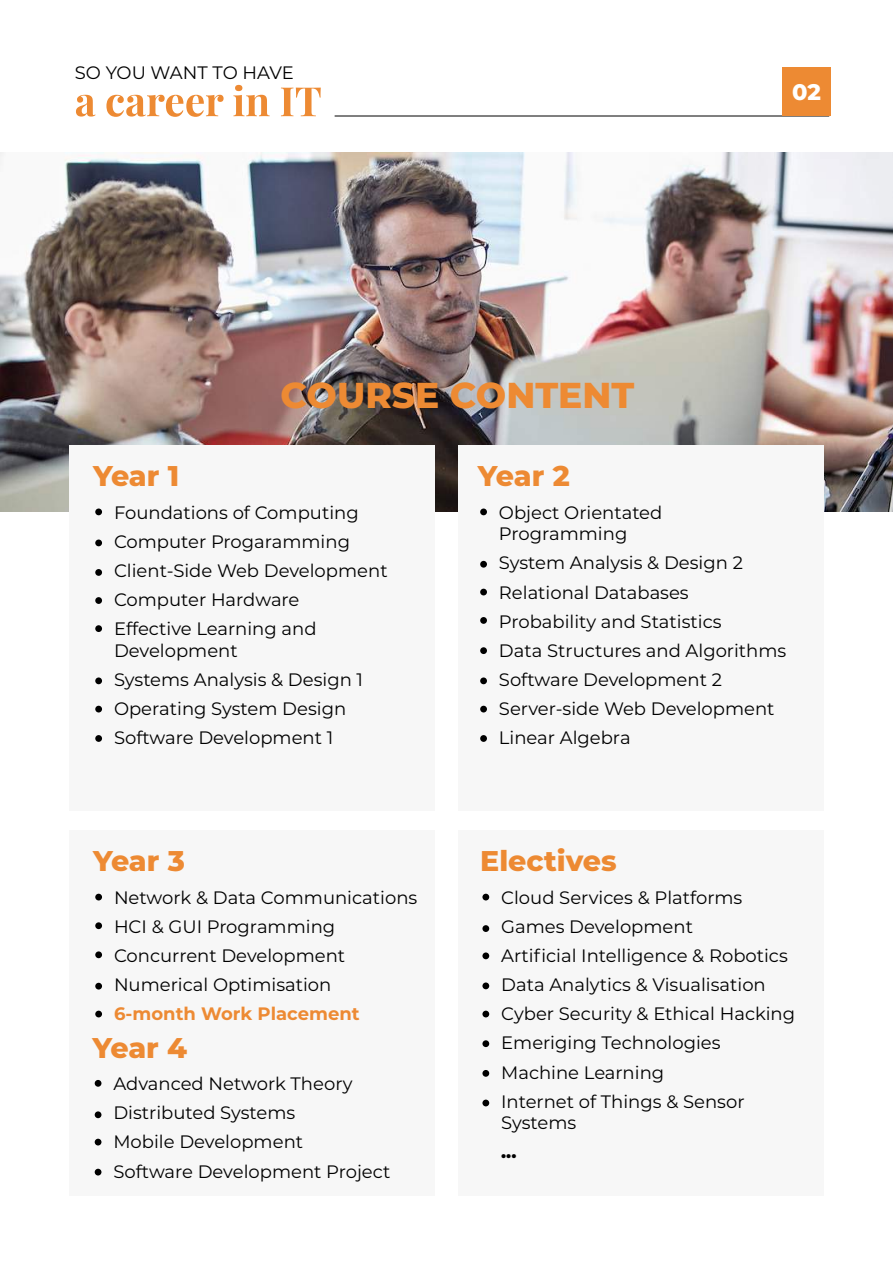
<style>
.page{position:relative;width:893px;height:1263px;background:#fff}
.page>*{position:absolute;margin:0;border:0;box-sizing:border-box;transform-origin:0 0}
.t1{font:800 36px "Montserrat";color:#ed8a33}
.t2{font:800 28.5px "Montserrat";color:#ed8a33}
.t3{font:800 22.5px "Montserrat";color:#fff}
.t4{font:18px/29.1px "Montserrat";color:#000}
.t5{font:700 18px "Montserrat";color:#ed8a33}
.t6{font:800 18px "Montserrat";color:#000}
</style>
<div class="page">
<img style="left:0;top:152px;width:893px;height:360px">
<svg style="left:76px;top:95px;width:20px;height:22px"></svg>
<svg style="left:106px;top:95px;width:118px;height:22px"></svg>
<svg style="left:233px;top:85px;width:37px;height:31px"></svg>
<svg style="left:281px;top:88px;width:40px;height:28px"></svg>
<hr style="left:335px;top:116px;width:494px;height:1px;background:#000">
<div style="left:782px;top:68px;width:48px;height:48px;background:#ed8a33"></div>
<div style="left:69px;top:445px;width:366px;height:365px;background:#f7f7f7"></div>
<div style="left:458px;top:445px;width:366px;height:365px;background:#f7f7f7"></div>
<div style="left:69px;top:830px;width:366px;height:365px;background:#f7f7f7"></div>
<div style="left:458px;top:830px;width:366px;height:365px;background:#f7f7f7"></div>
<div style="left:95px;top:508px;width:7px;height:7px;background:#000;border-radius:50%"></div>
<div style="left:95px;top:539px;width:7px;height:7px;background:#000;border-radius:50%"></div>
<div style="left:95px;top:569px;width:7px;height:7px;background:#000;border-radius:50%"></div>
<div style="left:95px;top:597px;width:7px;height:7px;background:#000;border-radius:50%"></div>
<div style="left:95px;top:625px;width:7px;height:7px;background:#000;border-radius:50%"></div>
<div style="left:95px;top:677px;width:7px;height:7px;background:#000;border-radius:50%"></div>
<div style="left:95px;top:706px;width:7px;height:6px;background:#000;border-radius:50%"></div>
<div style="left:95px;top:735px;width:7px;height:7px;background:#000;border-radius:50%"></div>
<div style="left:95px;top:894px;width:7px;height:6px;background:#000;border-radius:50%"></div>
<div style="left:95px;top:922px;width:7px;height:7px;background:#000;border-radius:50%"></div>
<div style="left:95px;top:951px;width:7px;height:7px;background:#000;border-radius:50%"></div>
<div style="left:95px;top:983px;width:7px;height:6px;background:#000;border-radius:50%"></div>
<div style="left:95px;top:1011px;width:7px;height:6px;background:#000;border-radius:50%"></div>
<div style="left:482px;top:894px;width:7px;height:6px;background:#000;border-radius:50%"></div>
<div style="left:482px;top:925px;width:7px;height:7px;background:#000;border-radius:50%"></div>
<div style="left:482px;top:952px;width:7px;height:7px;background:#000;border-radius:50%"></div>
<div style="left:482px;top:982px;width:7px;height:7px;background:#000;border-radius:50%"></div>
<div style="left:482px;top:1011px;width:7px;height:6px;background:#000;border-radius:50%"></div>
<div style="left:482px;top:1040px;width:7px;height:7px;background:#000;border-radius:50%"></div>
<div style="left:482px;top:1070px;width:7px;height:7px;background:#000;border-radius:50%"></div>
<div style="left:482px;top:1099px;width:7px;height:7px;background:#000;border-radius:50%"></div>
<div style="left:95px;top:1080px;width:6px;height:7px;background:#000;border-radius:50%"></div>
<div style="left:95px;top:1111px;width:6px;height:7px;background:#000;border-radius:50%"></div>
<svg style="left:95px;top:1139px;width:6px;height:6px"></svg>
<svg style="left:95px;top:1169px;width:6px;height:6px"></svg>
<div style="left:480px;top:508px;width:7px;height:7px;background:#000;border-radius:50%"></div>
<div style="left:480px;top:561px;width:7px;height:7px;background:#000;border-radius:50%"></div>
<div style="left:480px;top:589px;width:7px;height:6px;background:#000;border-radius:50%"></div>
<div style="left:480px;top:617px;width:7px;height:7px;background:#000;border-radius:50%"></div>
<div style="left:480px;top:677px;width:7px;height:7px;background:#000;border-radius:50%"></div>
<div style="left:480px;top:647px;width:7px;height:7px;background:#000;border-radius:50%"></div>
<div style="left:480px;top:706px;width:7px;height:6px;background:#000;border-radius:50%"></div>
<div style="left:480px;top:735px;width:7px;height:7px;background:#000;border-radius:50%"></div>
<p class="t4" style="left:75px;top:58px;width:220px">SO YOU WANT TO HAVE</p>
<h2 class="t2" style="left:93px;top:455px;width:88px">Year 1</h2>
<h1 class="t1" style="left:281px;top:369px;width:355px">COURSE CONTENT</h1>
<h2 class="t2" style="left:478px;top:455px;width:93px">Year 2</h2>
<p class="t3" style="left:792px;top:76px;width:30px">02</p>
<p class="t4" style="left:114px;top:497px;width:275px">Foundations of Computing<br>Computer Progaramming<br>Client-Side Web Development<br>Computer Hardware<br>Effective Learning and</p>
<p class="t4" style="left:114px;top:635px;width:251px">Development<br>Systems Analysis &amp; Design 1<br>Operating System Design<br>Software Development 1</p>
<h2 class="t2" style="left:93px;top:840px;width:93px">Year 3</h2>
<p class="t4" style="left:114px;top:882px;width:305px">Network &amp; Data Communications<br>HCI &amp; GUI Programming<br>Concurrent Development<br>Numerical Optimisation</p>
<p class="t5" style="left:114px;top:1001px;width:247px">6-month Work Placement</p>
<h2 class="t2" style="left:92px;top:1026px;width:96px">Year 4</h2>
<p class="t4" style="left:113px;top:1068px;width:278px">Advanced Network Theory<br>Distributed Systems<br>Mobile Development<br>Software Development Project</p>
<p class="t4" style="left:499px;top:501px;width:165px;line-height:21.6px">Object Orientated<br>Programming</p>
<p class="t4" style="left:499px;top:548px;width:289px">System Analysis &amp; Design 2<br>Relational Databases<br>Probability and Statistics<br>Data Structures and Algorithms<br>Software Development 2<br>Server-side Web Development<br>Linear Algebra</p>
<h2 class="t2" style="left:480px;top:840px;width:138px">Electives</h2>
<p class="t4" style="left:501px;top:882px;width:295px">Cloud Services &amp; Platforms<br>Games Development<br>Artificial Intelligence &amp; Robotics<br>Data Analytics &amp; Visualisation<br>Cyber Security &amp; Ethical Hacking<br>Emeriging Technologies<br>Machine Learning<br>Internet of Things &amp; Sensor</p>
<p class="t4" style="left:501px;top:1108px;width:77px">Systems</p>
<p class="t6" style="left:501px;top:1139px;width:17px">...</p>
</div>
